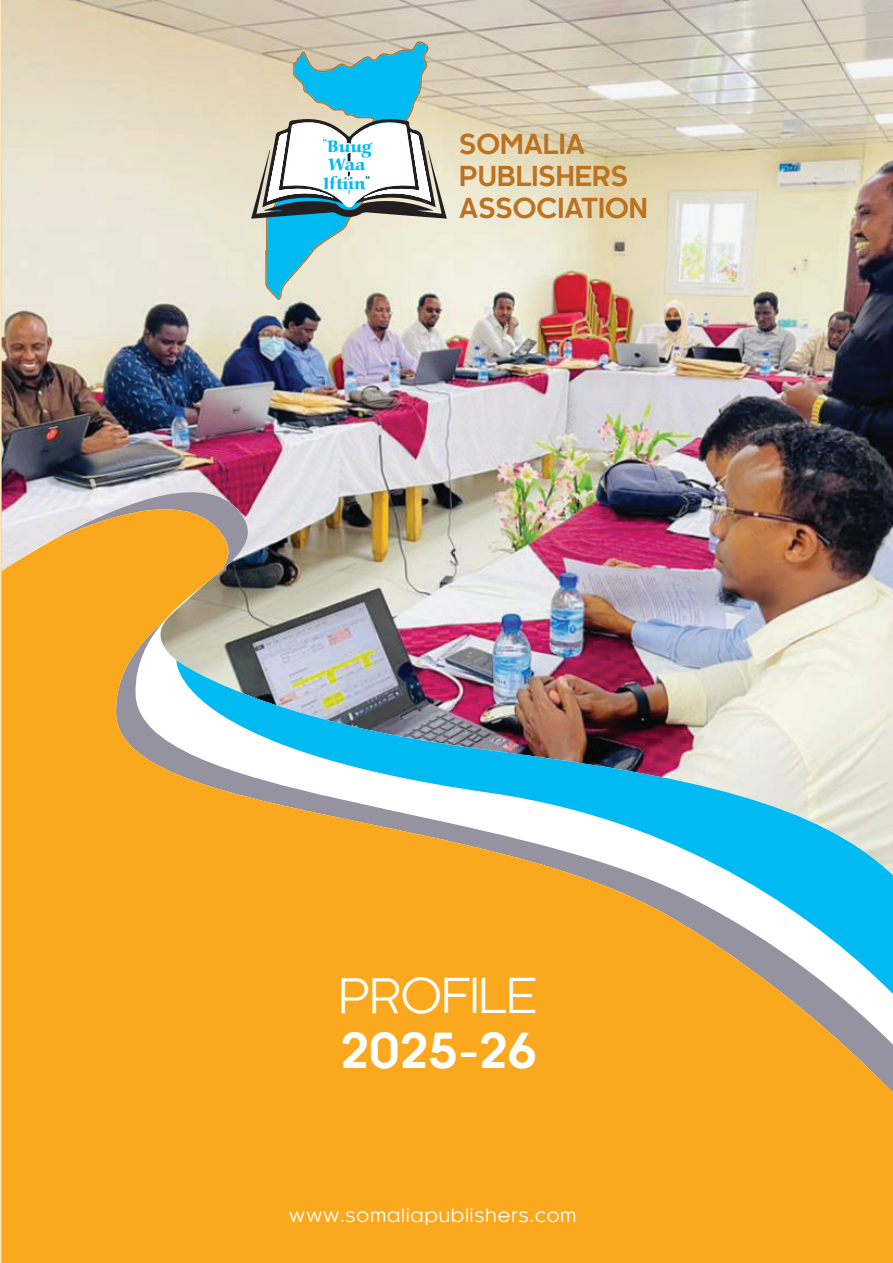
<style>
.page{position:relative;width:893px;height:1263px;background:#fff}
.page>*{position:absolute;margin:0;border:0;box-sizing:border-box;transform-origin:0 0}
.t1{font:700 47.1px "Kaleko 105";color:#fff}
.t2{font:46.95px "Kaleko 105";color:#fff}
.t3{font:700 26.85px/32.2px "Kaleko 105";color:#bb7221}
.t4{font:18px "Kaleko 105";letter-spacing:.06em;color:#fff}
.t5{font:800 16.95px/18.1px "Alois";color:#00baf1;text-align:center}
.s1{font-family:"Along Sanss 2";font-weight:400}
</style>
<div class="page">
<img style="left:2px;top:0;width:891px;height:492px">
<hr style="left:0;top:0;width:2px;height:1263px;background:#faa91e">
<svg style="left:251px;top:41px;width:196px;height:259px"></svg>
<svg style="left:52px;top:471px;width:208px;height:21px;background:#a18394"></svg>
<img style="left:2px;top:492px;width:891px;height:771px">
<p class="t5" style="left:322px;top:138px;width:51px"><span class="s1">“</span>Buug<br>Waa<br>Iftiin<span class="s1">”</span></p>
<p class="t3" style="left:459px;top:128px;width:190px">SOMALIA<br>PUBLISHERS<br>ASSOCIATION</p>
<h2 class="t2" style="left:339px;top:970px;width:199px">PROFILE</h2>
<h1 class="t1" style="left:341px;top:1023px;width:198px">2025-26</h1>
<p class="t4" style="left:289px;top:1205px;width:289px">www.somaliapublishers.com</p>
</div>
